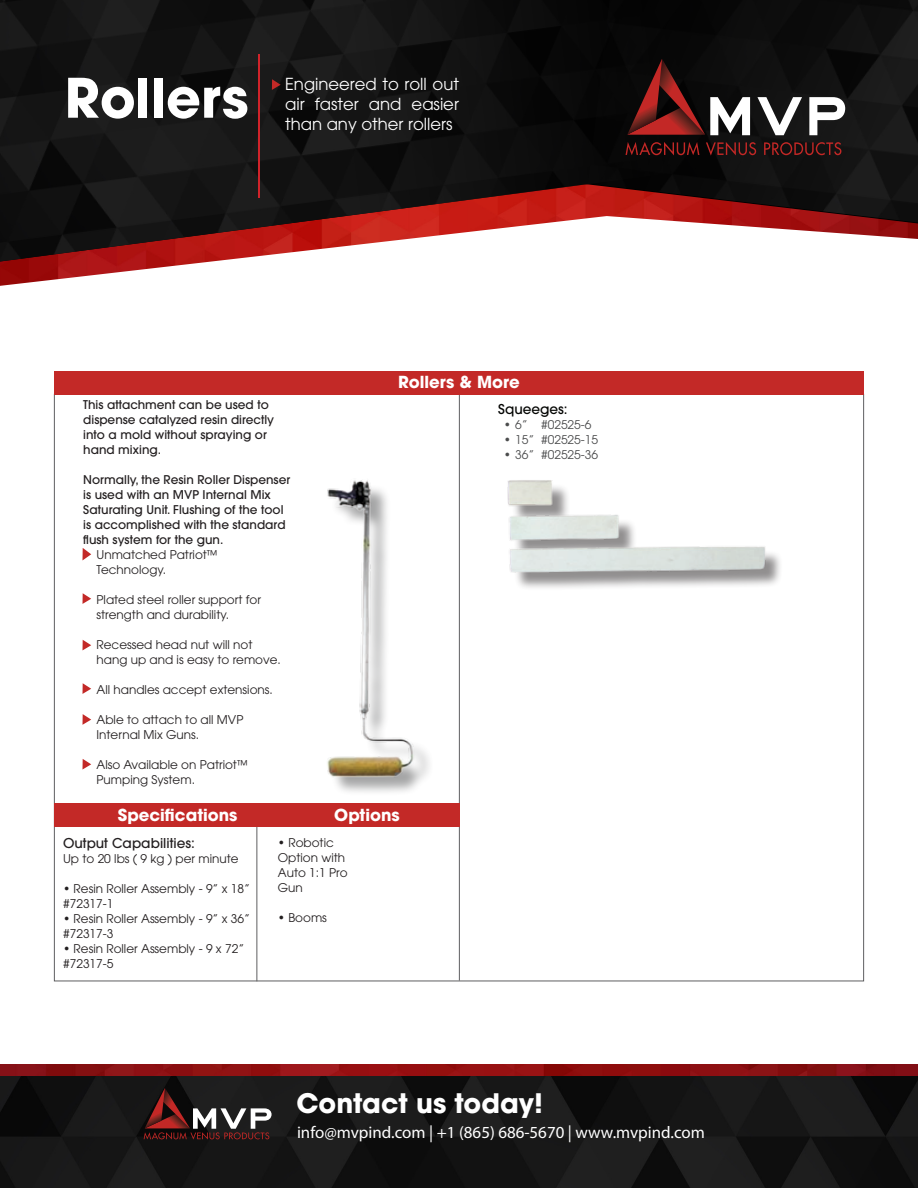
<style>
.page{position:relative;width:918px;height:1188px;background:#fff}
.page>*{position:absolute;margin:0;border:0;box-sizing:border-box;transform-origin:0 0}
.t1{font:700 54px "ITC Avant Garde Pro";color:#fff}
.t2{font:700 26.7px "ITC Avant Garde Pro";color:#fff}
.t3{font:16.95px "Myriad Pro";color:#fff}
.t4{font:16.5px/19.8px "ITC Avant Garde Pro";color:#fff;text-align:justify}
.t5{font:700 16.5px "ITC Avant Garde Pro";color:#fff}
.t6{font:500 13.5px "ITC Avant Garde Pro";color:#231f20}
.t7{font:500 13.5px "ITC Avant Garde Pro";color:#040503}
.t8{font:12px/15px "ITC Avant Garde Pro";color:#231f20}
.t9{font:500 12px "ITC Avant Garde Pro";color:#231f20}
.t10{font:12px "ITC Avant Garde Pro";color:#4b4c4d}
</style>
<div class="page">
<img style="left:0;top:262px;width:207px;height:24px">
<svg style="left:702px;top:223px;width:216px;height:16px"></svg>
<img style="left:0;top:0;width:588px;height:262px">
<img style="left:588px;top:0;width:330px;height:223px">
<svg style="left:757px;top:97px;width:45px;height:38px"></svg>
<svg style="left:809px;top:97px;width:36px;height:38px"></svg>
<svg style="left:626px;top:142px;width:73px;height:13px"></svg>
<svg style="left:706px;top:142px;width:50px;height:14px"></svg>
<svg style="left:764px;top:142px;width:77px;height:13px"></svg>
<svg style="left:627px;top:59px;width:123px;height:76px"></svg>
<img style="left:0;top:1064px;width:918px;height:13px">
<img style="left:0;top:1077px;width:918px;height:111px">
<svg style="left:144px;top:1088px;width:128px;height:52px"></svg>
<hr style="left:258px;top:54px;width:2px;height:144px;background:#d1232a">
<svg style="left:272px;top:79px;width:9px;height:11px"></svg>
<hr style="left:459px;top:394px;width:1px;height:587px;background:#5f5f61">
<hr style="left:256px;top:827px;width:1px;height:154px;background:#5f5f61">
<svg style="left:82px;top:548px;width:9px;height:12px"></svg>
<div style="left:331px;top:484px;width:103px;height:313px;background:#4b4c4d;opacity:.5"></div>
<img style="left:327px;top:480px;width:94px;height:303px">
<svg style="left:83px;top:593px;width:8px;height:11px"></svg>
<svg style="left:83px;top:640px;width:8px;height:10px"></svg>
<svg style="left:83px;top:683px;width:8px;height:11px"></svg>
<svg style="left:83px;top:759px;width:8px;height:10px"></svg>
<svg style="left:83px;top:714px;width:8px;height:11px"></svg>
<div style="left:54px;top:372px;width:810px;height:23px;background:#c32927"></div>
<div style="left:54px;top:804px;width:406px;height:23px;background:#c32927"></div>
<div style="left:511px;top:483px;width:272px;height:108px;background:#231f20;opacity:.5"></div>
<img style="left:507px;top:480px;width:269px;height:101px">
<p class="t1" style="left:65px;top:62px;width:186px">Rollers</p>
<p class="t4" style="left:285px;top:74px;width:175px">Engineered to roll out air faster and easier than any other rollers</p>
<p class="t5" style="left:398px;top:371px;width:123px">Rollers &amp; More</p>
<p class="t9" style="left:83px;top:397px;width:187px">This attachment can be used to</p>
<p class="t9" style="left:83px;top:412px;width:192px">dispense catalyzed resin directly</p>
<p class="t9" style="left:83px;top:427px;width:185px">into a mold without spraying or</p>
<p class="t9" style="left:83px;top:442px;width:79px">hand mixing.</p>
<p class="t9" style="left:83px;top:472px;width:209px">Normally, the Resin Roller Dispenser</p>
<p class="t9" style="left:83px;top:487px;width:189px">is used with an MVP Internal Mix</p>
<p class="t9" style="left:83px;top:502px;width:202px">Saturating Unit. Flushing of the tool</p>
<p class="t9" style="left:83px;top:517px;width:204px">is accomplished with the standard</p>
<p class="t9" style="left:83px;top:532px;width:142px">flush system for the gun.</p>
<p class="t8" style="left:97px;top:547px;width:123px">Unmatched Patriot™</p>
<p class="t8" style="left:97px;top:562px;width:71px">Technology.</p>
<p class="t8" style="left:97px;top:592px;width:166px">Plated steel roller support for</p>
<p class="t8" style="left:97px;top:607px;width:134px">strength and durability.</p>
<p class="t8" style="left:97px;top:637px;width:157px">Recessed head nut will not</p>
<p class="t8" style="left:97px;top:652px;width:186px">hang up and is easy to remove.</p>
<p class="t8" style="left:97px;top:682px;width:178px">All handles accept extensions.</p>
<p class="t8" style="left:97px;top:712px;width:148px">Able to attach to all MVP</p>
<p class="t8" style="left:97px;top:727px;width:104px">Internal Mix Guns.</p>
<p class="t8" style="left:97px;top:757px;width:153px">Also Available on Patriot™</p>
<p class="t8" style="left:97px;top:772px;width:100px">Pumping System.</p>
<p class="t5" style="left:118px;top:804px;width:121px">Specifications</p>
<p class="t5" style="left:334px;top:804px;width:67px">Options</p>
<p class="t6" style="left:63px;top:834px;width:133px">Output Capabilities:</p>
<p class="t8" style="left:63px;top:851px;width:177px">Up to 20 lbs ( 9 kg ) per minute</p>
<p class="t8" style="left:63px;top:881px;width:188px">• Resin Roller Assembly - 9” x 18” #72317-1</p>
<p class="t8" style="left:63px;top:911px;width:188px">• Resin Roller Assembly - 9” x 36” #72317-3</p>
<p class="t8" style="left:63px;top:941px;width:183px">• Resin Roller Assembly - 9 x 72” #72317-5</p>
<p class="t8" style="left:278px;top:835px;width:58px">• Robotic</p>
<p class="t8" style="left:278px;top:850px;width:69px">Option with</p>
<p class="t8" style="left:278px;top:865px;width:71px">Auto 1:1 Pro</p>
<p class="t8" style="left:278px;top:880px;width:27px">Gun</p>
<p class="t8" style="left:278px;top:910px;width:51px">• Booms</p>
<p class="t7" style="left:498px;top:401px;width:71px">Squeeges:</p>
<p class="t10" style="left:504px;top:417px;width:89px">• 6” #02525-6</p>
<p class="t10" style="left:504px;top:432px;width:96px">• 15” #02525-15</p>
<p class="t10" style="left:504px;top:447px;width:96px">• 36” #02525-36</p>
<p class="t2" style="left:296px;top:1085px;width:248px">Contact us today!</p>
<p class="t3" style="left:297px;top:1122px;width:409px">info@mvpind.com | +1 (865) 686-5670 | www.mvpind.com</p>
</div>
